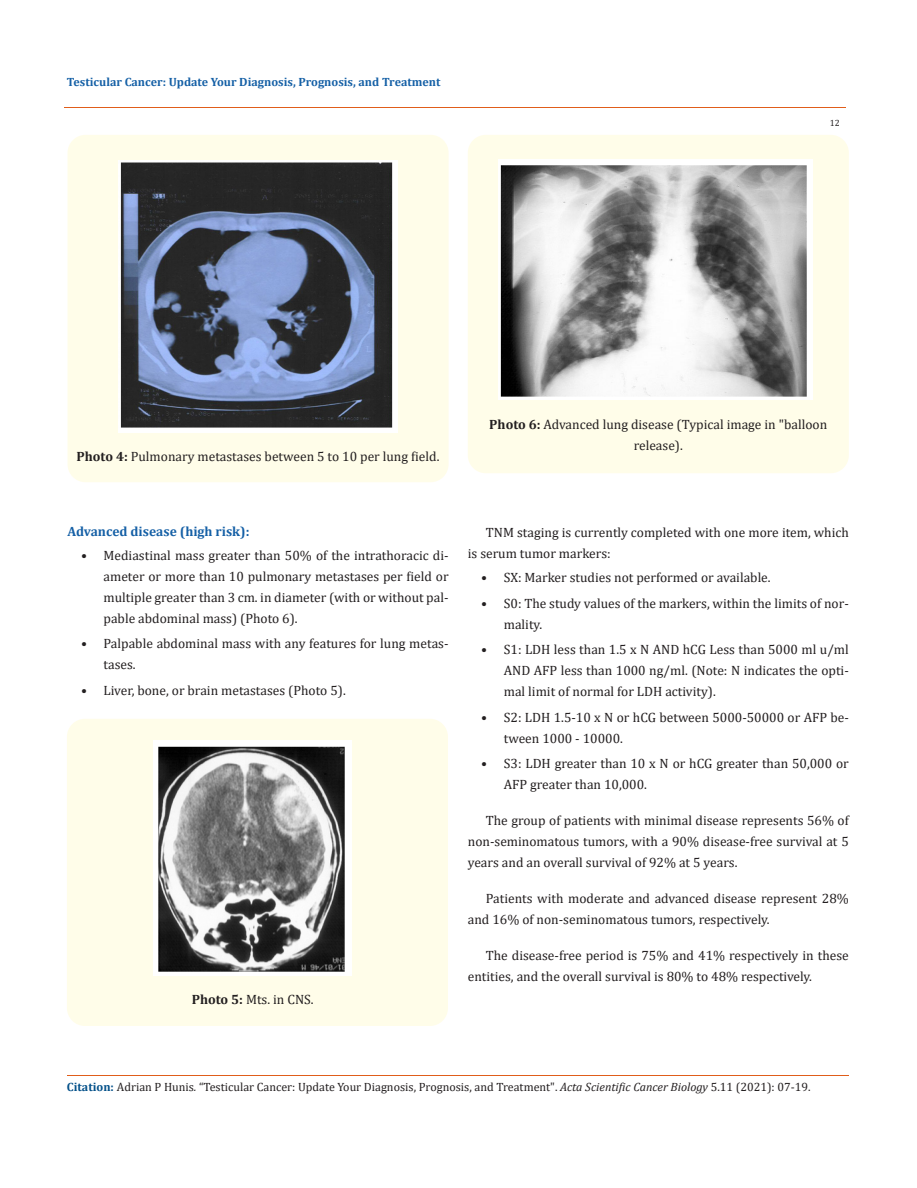
<style>
.page{position:relative;width:917px;height:1188px;background:#fff}
.page>*{position:absolute;margin:0;border:0;box-sizing:border-box;transform-origin:0 0}
.t1{font:13.5px/21px "Cambria";color:#231f20}
.t2{font:700 13.5px "Cambria";color:#1560a6}
.t3{font:12px "Cambria";color:#231f20}
.t4{font:700 12px "Cambria";color:#1560a6}
.t5{font:9px "Cambria";color:#231f20}
.s1{font-weight:700}
.s2{font-weight:700;color:#035089}
.s3{font-style:italic}
</style>
<div class="page">
<hr style="left:64px;top:108px;width:781px;height:1px;background:#e05d1a">
<hr style="left:67px;top:1076px;width:781px;height:1px;background:#e05d1a">
<div style="left:68px;top:135px;width:380px;height:347px;background:#fffde9;border-radius:18px"></div>
<img style="left:119px;top:160px;width:278px;height:272px">
<div style="left:67px;top:719px;width:381px;height:307px;background:#fffde9;border-radius:18px"></div>
<img style="left:154px;top:740px;width:198px;height:236px">
<div style="left:468px;top:135px;width:380px;height:338px;background:#fffde9;border-radius:18px"></div>
<img style="left:498px;top:160px;width:314px;height:240px">
<p class="t4" style="left:67px;top:73px;width:375px">Testicular Cancer: Update Your Diagnosis, Prognosis, and Treatment</p>
<p class="t5" style="left:829px;top:118px;width:11px">12</p>
<p class="t1" style="left:77px;top:446px;width:364px"><span class="s1">Photo 4:</span> Pulmonary metastases between 5 to 10 per lung field.</p>
<p class="t1" style="left:489px;top:414px;width:339px;text-align:center"><span class="s1">Photo 6:</span> Advanced lung disease (Typical image in "balloon release).</p>
<p class="t2" style="left:68px;top:522px;width:183px">Advanced disease (high risk):</p>
<p class="t1" style="left:104px;top:545px;width:346px;text-align:justify;text-indent:-22px">• Mediastinal mass greater than 50% of the intrathoracic di&shy;ameter or more than 10 pulmonary metastases per field or multiple greater than 3 cm. in diameter (with or without pal&shy;pable abdominal mass) (Photo 6).</p>
<p class="t1" style="left:104px;top:633px;width:346px;text-indent:-22px">• Palpable abdominal mass with any features for lung metas&shy;tases.</p>
<p class="t1" style="left:81px;top:680px;width:266px">• Liver, bone, or brain metastases (Photo 5).</p>
<p class="t1" style="left:192px;top:988px;width:123px"><span class="s1">Photo 5:</span> Mts. in CNS.</p>
<p class="t1" style="left:468px;top:522px;width:382px;text-indent:18px">TNM staging is currently completed with one more item, which is serum tumor markers:</p>
<p class="t1" style="left:481px;top:567px;width:291px">• SX: Marker studies not performed or available.</p>
<p class="t1" style="left:504px;top:592px;width:346px;text-indent:-22px">• S0: The study values of the markers, within the limits of nor&shy;mality.</p>
<p class="t1" style="left:504px;top:639px;width:346px;text-align:justify;text-indent:-22px">• S1: LDH less than 1.5 x N AND hCG Less than 5000 ml u/ml AND AFP less than 1000 ng/ml. (Note: N indicates the opti&shy;mal limit of normal for LDH activity).</p>
<p class="t1" style="left:504px;top:706px;width:346px;text-indent:-22px">• S2: LDH 1.5-10 x N or hCG between 5000-50000 or AFP be&shy;tween 1000 - 10000.</p>
<p class="t1" style="left:504px;top:753px;width:346px;text-indent:-22px">• S3: LDH greater than 10 x N or hCG greater than 50,000 or<br>AFP greater than 10,000.</p>
<p class="t1" style="left:468px;top:810px;width:382px;text-align:justify;text-indent:18px">The group of patients with minimal disease represents 56% of non-seminomatous tumors, with a 90% disease-free survival at 5 years and an overall survival of 92% at 5 years.</p>
<p class="t1" style="left:468px;top:888px;width:382px;text-indent:18px">Patients with moderate and advanced disease represent 28% and 16% of non-seminomatous tumors, respectively.</p>
<p class="t1" style="left:468px;top:945px;width:382px;text-indent:18px">The disease-free period is 75% and 41% respectively in these entities, and the overall survival is 80% to 48% respectively.</p>
<p class="t3" style="left:67px;top:1080px;width:745px"><span class="s2">Citation:</span> Adrian P Hunis<span class="s3">.</span> “Testicular Cancer: Update Your Diagnosis, Prognosis, and Treatment". <span class="s3">Acta Scientific Cancer Biology</span> 5.11 (2021): 07-19.</p>
</div>
